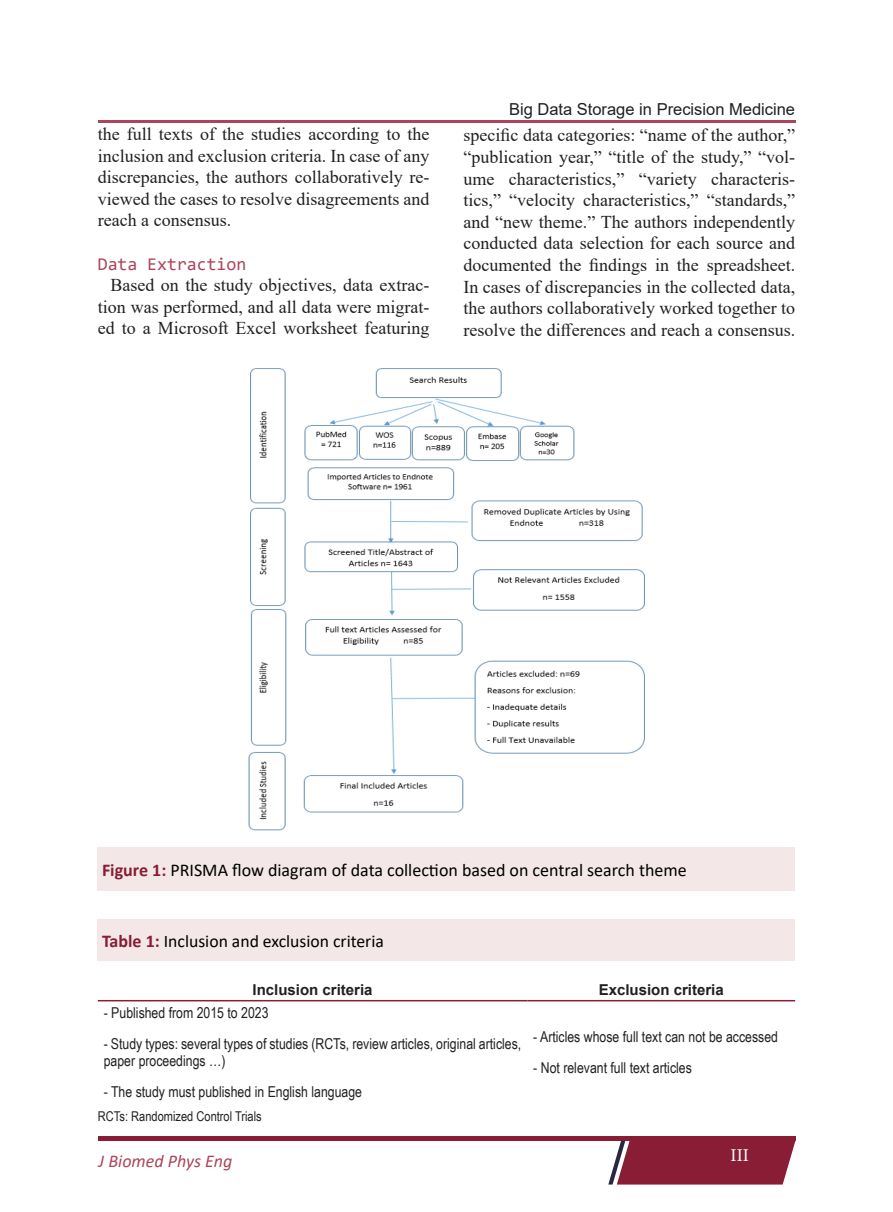
<style>
.page{position:relative;width:893px;height:1212px;background:#fff}
.page>*{position:absolute;margin:0;border:0;box-sizing:border-box;transform-origin:0 0}
.Body{font:18px/21.6px "Times New Roman";color:#231f20;text-align:justify}
.Figure{font:18px "Calibri";color:#000}
.t1{font:italic 18px "Calibri";color:#ad445b}
.Body-2{font:18px "Consolas";color:#ad445b}
.t2{font:18px "Minion Pro";color:#fff}
.Figure-2{font:17.7px "Calibri";color:#000}
.Running_Title{font:16.5px "Arial";color:#231f20}
.t3{font:15px/16.5px "Arial Narrow";color:#231f20}
.t4{font:700 15px "Arial";color:#231f20}
.t5{font:13.5px "Arial Narrow";color:#231f20}
.s1{font-weight:700;color:#881d35}
.s2{font-weight:700;font-size:18px;color:#881d35}
</style>
<div class="page">
<div style="left:98px;top:1136px;width:697px;height:5px;background:#881d35"></div>
<svg style="left:608px;top:1141px;width:187px;height:43px;background:#903147"></svg>
<hr style="left:98px;top:120px;width:698px;height:2px;background:#ad445b">
<img style="left:248px;top:368px;width:397px;height:463px">
<div style="left:98px;top:847px;width:697px;height:44px;background:#f3e7e8"></div>
<hr style="left:98px;top:1000px;width:429px;height:1px;background:#881d35">
<hr style="left:527px;top:1000px;width:268px;height:1px;background:#881d35">
<div style="left:98px;top:919px;width:697px;height:42px;background:#f3e7e8"></div>
<p class="Body" style="left:98px;top:123px;width:333px">the full texts of the studies according to the inclusion and exclusion criteria. In case of any discrepancies, the authors collaboratively re&shy;viewed the cases to resolve disagreements and reach a consensus.</p>
<p class="Body-2" style="left:98px;top:251px;width:150px">Data Extraction</p>
<p class="Body" style="left:98px;top:274px;width:333px;text-indent:13px">Based on the study objectives, data extrac&shy;tion was performed, and all data were migrat&shy;ed to a Microsoft Excel worksheet featuring</p>
<p class="Running_Title" style="left:509px;top:98px;width:288px">Big Data Storage in Precision Medicine</p>
<p class="Body" style="left:463px;top:124px;width:333px">specific data categories: “name of the author,” “publication year,” “title of the study,” “vol&shy;ume characteristics,” “variety characteris&shy;tics,” “velocity characteristics,” “standards,” and “new theme.” The authors independently conducted data selection for each source and documented the findings in the spreadsheet.<br>In cases of discrepancies in the collected data, the authors collaboratively worked together to resolve the differences and reach a consensus.</p>
<p class="Figure" style="left:102px;top:858px;width:586px"><span class="s1">Figure 1:</span> PRISMA flow diagram of data collection based on central search theme</p>
<p class="Figure-2" style="left:102px;top:929px;width:283px"><span class="s2">Table 1:</span> Inclusion and exclusion criteria</p>
<p class="t4" style="left:253px;top:979px;width:122px">Inclusion criteria</p>
<p class="t4" style="left:599px;top:979px;width:127px">Exclusion criteria</p>
<p class="t3" style="left:104px;top:1003px;width:166px">- Published from 2015 to 2023</p>
<p class="t3" style="left:104px;top:1035px;width:419px">- Study types: several types of studies (RCTs, review articles, original articles, paper proceedings …)</p>
<p class="t3" style="left:104px;top:1083px;width:260px">- The study must published in English language</p>
<p class="t3" style="left:533px;top:1027px;width:246px">- Articles whose full text can not be accessed</p>
<p class="t3" style="left:533px;top:1059px;width:160px">- Not relevant full text articles</p>
<p class="t5" style="left:98px;top:1106px;width:165px">RCTs: Randomized Control Trials</p>
<p class="t1" style="left:99px;top:1148px;width:135px">J Biomed Phys Eng</p>
<p class="t2" style="left:730px;top:1143px;width:20px">III</p>
</div>
